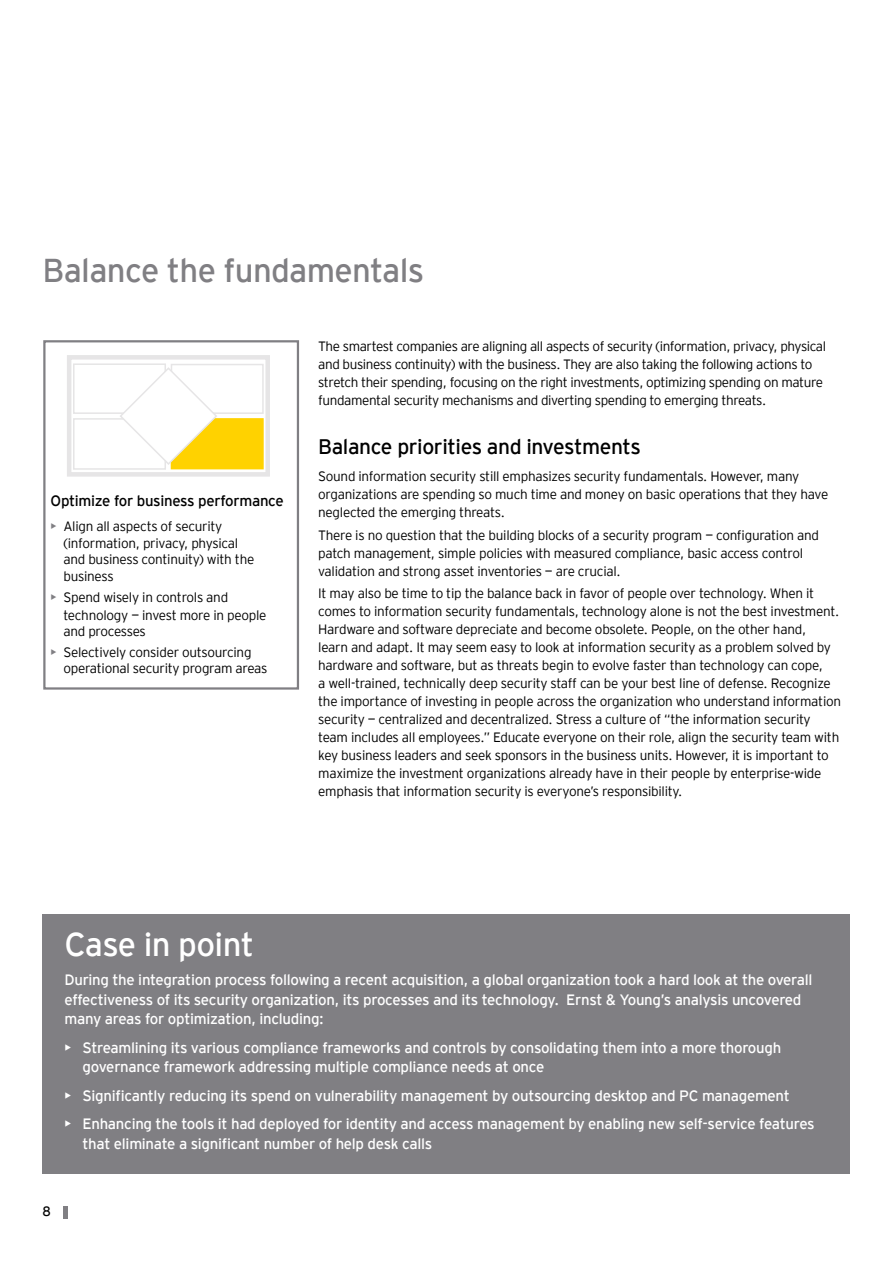
<style>
.page{position:relative;width:893px;height:1263px;background:#fff}
.page>*{position:absolute;margin:0;border:0;box-sizing:border-box;transform-origin:0 0}
.t1{font:33px "EY Interstate";letter-spacing:-.02em;color:#807f83}
.t2{font:33px "EY Interstate";letter-spacing:-.02em;color:#fff}
.t3{font:21px "EY Interstate";letter-spacing:-.02em;color:#000}
.t4{font:15px/19.5px "EY Interstate";letter-spacing:-.02em;color:#fff}
.t5{font:15px "EY Interstate";letter-spacing:-.02em;color:#000}
.t6{font:300 13.5px/18px "EY Interstate";letter-spacing:-.02em;color:#000}
.t7{font:13.5px "EY Interstate";color:#000}
.s1{font-weight:400;color:#807f83}
</style>
<div class="page">
<hr style="left:63px;top:1206px;width:4px;height:12px;background:#807f83">
<div style="left:43px;top:340px;width:256px;height:350px;border:2px solid #807f83"></div>
<div style="left:67px;top:355px;width:203px;height:122px;border:4px solid #e6e5e6"></div>
<div style="left:73px;top:363px;width:93px;height:51px;background:#fff;border:2px solid #e6e5e6"></div>
<div style="left:171px;top:364px;width:93px;height:50px;background:#fff;border:2px solid #e6e5e6"></div>
<div style="left:73px;top:418px;width:93px;height:52px;border:2px solid #e6e5e6"></div>
<div style="left:171px;top:418px;width:93px;height:51px;background:#ffd200;border:2px solid #ffd200"></div>
<svg style="left:118px;top:366px;width:100px;height:100px"></svg>
<div style="left:43px;top:914px;width:807px;height:260px;background:#807f83"></div>
<h1 class="t1" style="left:43px;top:246px;width:383px">Balance the fundamentals</h1>
<p class="t5" style="left:51px;top:490px;width:235px">Optimize for business performance</p>
<p class="t6" style="left:63px;top:517px;width:192px;line-height:16.5px;text-indent:-13px"><span class="s1">•</span> Align all aspects of security (information, privacy, physical and business continuity) with the business</p>
<p class="t6" style="left:63px;top:587px;width:205px;text-indent:-13px"><span class="s1">•</span> Spend wisely in controls and technology — invest more in people</p>
<p class="t6" style="left:63px;top:621px;width:84px">and processes</p>
<p class="t6" style="left:63px;top:643px;width:206px;line-height:16.5px;text-indent:-13px"><span class="s1">•</span> Selectively consider outsourcing operational security program areas</p>
<p class="t6" style="left:318px;top:336px;width:509px">The smartest companies are aligning all aspects of security (information, privacy, physical and business continuity) with the business. They are also taking the following actions to stretch their spending, focusing on the right investments, optimizing spending on mature fundamental security mechanisms and diverting spending to emerging threats.</p>
<h2 class="t3" style="left:318px;top:432px;width:324px">Balance priorities and investments</h2>
<p class="t6" style="left:318px;top:467px;width:512px">Sound information security still emphasizes security fundamentals. However, many organizations are spending so much time and money on basic operations that they have neglected the emerging threats.</p>
<p class="t6" style="left:318px;top:525px;width:502px">There is no question that the building blocks of a security program — configuration and patch management, simple policies with measured compliance, basic access control validation and strong asset inventories — are crucial.</p>
<p class="t6" style="left:318px;top:583px;width:524px">It may also be time to tip the balance back in favor of people over technology. When it comes to information security fundamentals, technology alone is not the best investment.<br>Hardware and software depreciate and become obsolete. People, on the other hand,<br>learn and adapt. It may seem easy to look at information security as a problem solved by hardware and software, but as threats begin to evolve faster than technology can cope,<br>a well-trained, technically deep security staff can be your best line of defense. Recognize the importance of investing in people across the organization who understand information security — centralized and decentralized. Stress a culture of “the information security team includes all employees.” Educate everyone on their role, align the security team with key business leaders and seek sponsors in the business units. However, it is important to maximize the investment organizations already have in their people by enterprise-wide emphasis that information security is everyone’s responsibility.</p>
<h1 class="t2" style="left:65px;top:921px;width:191px">Case in point</h1>
<p class="t4" style="left:65px;top:969px;width:749px">During the integration process following a recent acquisition, a global organization took a hard look at the overall effectiveness of its security organization, its processes and its technology. Ernst &amp; Young’s analysis uncovered many areas for optimization, including:</p>
<p class="t4" style="left:83px;top:1037px;width:700px;text-indent:-18px">• Streamlining its various compliance frameworks and controls by consolidating them into a more thorough governance framework addressing multiple compliance needs at once</p>
<p class="t4" style="left:65px;top:1085px;width:727px">• Significantly reducing its spend on vulnerability management by outsourcing desktop and PC management</p>
<p class="t4" style="left:83px;top:1113px;width:734px;text-indent:-18px">• Enhancing the tools it had deployed for identity and access management by enabling new self-service features that eliminate a significant number of help desk calls</p>
<p class="t7" style="left:43px;top:1202px;width:10px">8</p>
</div>
